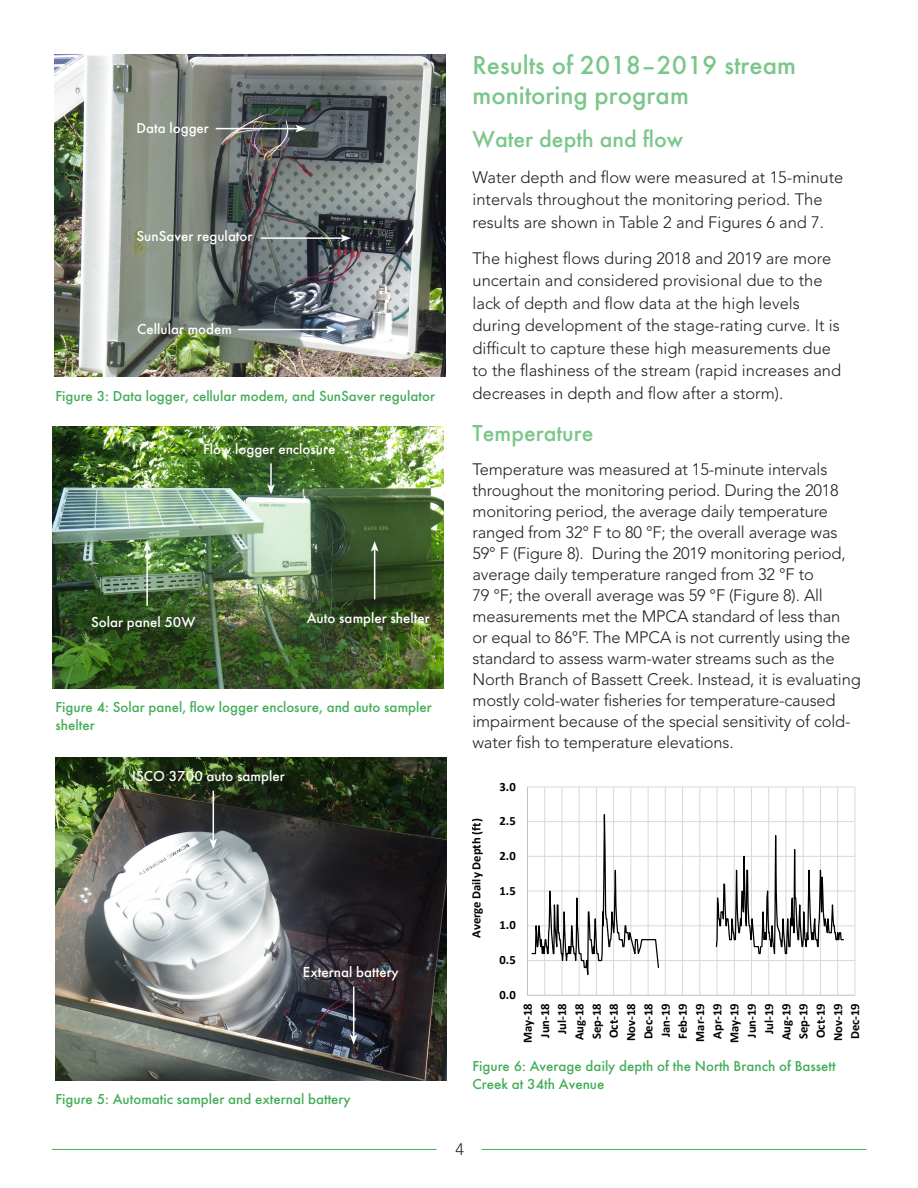
<style>
.page{position:relative;width:918px;height:1188px;background:#fff}
.page>*{position:absolute;margin:0;border:0;box-sizing:border-box;transform-origin:0 0}
.t1{font:500 27px/30px "Futura TOT";color:#7bc68a}
.t2{font:500 24px "Futura TOT";color:#7bc68a}
.t3{font:300 16.5px/21px "Avenir LT Std";letter-spacing:-.01em;color:#231f20}
.t4{font:500 15px/18px "Futura TOT";color:#43ad58}
.t5{font:500 15px "Futura TOT";color:#fff}
.t6{font:700 12.6px/17.2px "Calibri";color:#000;text-align:right}
</style>
<div class="page">
<hr style="left:52px;top:1149px;width:385px;height:1px;background:#43ad58">
<hr style="left:482px;top:1149px;width:384px;height:1px;background:#43ad58">
<svg style="left:527px;top:786px;width:329px;height:210px"></svg>
<img style="left:54px;top:54px;width:392px;height:323px">
<hr style="left:261px;top:237px;width:82px;height:2px;background:#fff">
<svg style="left:340px;top:234px;width:11px;height:8px"></svg>
<hr style="left:238px;top:329px;width:90px;height:1px;background:#fff">
<svg style="left:326px;top:326px;width:10px;height:7px"></svg>
<hr style="left:216px;top:128px;width:82px;height:1px;background:#fff">
<svg style="left:295px;top:125px;width:11px;height:7px"></svg>
<img style="left:52px;top:427px;width:392px;height:262px">
<hr style="left:146px;top:549px;width:2px;height:57px;background:#fff">
<svg style="left:143px;top:541px;width:8px;height:11px"></svg>
<hr style="left:270px;top:463px;width:2px;height:23px;background:#fff">
<svg style="left:267px;top:484px;width:8px;height:11px"></svg>
<hr style="left:374px;top:549px;width:1px;height:50px;background:#fff">
<svg style="left:371px;top:541px;width:7px;height:11px"></svg>
<img style="left:56px;top:757px;width:391px;height:323px">
<hr style="left:213px;top:791px;width:1px;height:50px;background:#fff">
<svg style="left:209px;top:838px;width:8px;height:11px"></svg>
<hr style="left:353px;top:986px;width:1px;height:51px;background:#fff">
<svg style="left:350px;top:1034px;width:8px;height:11px"></svg>
<p class="t5" style="left:137px;top:119px;width:74px">Data logger</p>
<p class="t5" style="left:137px;top:227px;width:117px">SunSaver regulator</p>
<p class="t5" style="left:137px;top:320px;width:96px">Cellular modem</p>
<p class="t4" style="left:56px;top:387px;width:381px">Figure 3: Data logger, cellular modem, and SunSaver regulator</p>
<p class="t5" style="left:203px;top:441px;width:134px">Flow logger enclosure</p>
<p class="t5" style="left:91px;top:613px;width:106px">Solar panel 50W</p>
<p class="t5" style="left:307px;top:609px;width:124px">Auto sampler shelter</p>
<p class="t4" style="left:56px;top:698px;width:378px">Figure 4: Solar panel, flow logger enclosure, and auto sampler shelter</p>
<p class="t5" style="left:132px;top:767px;width:154px">ISCO 3700 auto sampler</p>
<p class="t5" style="left:303px;top:963px;width:97px">External battery</p>
<p class="t4" style="left:56px;top:1090px;width:297px">Figure 5: Automatic sampler and external battery</p>
<p class="t1" style="left:472px;top:50px;width:325px">Results of 2018–2019 stream monitoring program</p>
<p class="t2" style="left:472px;top:124px;width:212px">Water depth and flow</p>
<p class="t3" style="left:472px;top:166px;width:372px;line-height:22.5px">Water depth and flow were measured at 15-minute intervals throughout the monitoring period. The results are shown in Table 2 and Figures 6 and 7.</p>
<p class="t3" style="left:472px;top:247px;width:370px;line-height:22.5px">The highest flows during 2018 and 2019 are more uncertain and considered provisional due to the lack of depth and flow data at the high levels during development of the stage-rating curve. It is difficult to capture these high measurements due to the flashiness of the stream (rapid increases and decreases in depth and flow after a storm).</p>
<p class="t2" style="left:472px;top:419px;width:123px">Temperature</p>
<p class="t3" style="left:472px;top:459px;width:390px">Temperature was measured at 15-minute intervals throughout the monitoring period. During the 2018 monitoring period, the average daily temperature ranged from 32° F to 80 °F; the overall average was 59° F (Figure 8). During the 2019 monitoring period, average daily temperature ranged from 32 °F to<br>79 °F; the overall average was 59 °F (Figure 8). All measurements met the MPCA standard of less than<br>or equal to 86°F. The MPCA is not currently using the standard to assess warm-water streams such as the North Branch of Bassett Creek. Instead, it is evaluating mostly cold-water fisheries for temperature-caused impairment because of the special sensitivity of cold&shy;water fish to temperature elevations.</p>
<p class="t6" style="left:467px;top:938px;width:121px;rotate:-90deg">Averge Daily Depth (ft)</p>
<p class="t6" style="left:500px;top:778px;width:18px">3.0</p>
<p class="t6" style="left:500px;top:812px;width:18px">2.5</p>
<p class="t6" style="left:500px;top:847px;width:18px">2.0</p>
<p class="t6" style="left:500px;top:882px;width:18px">1.5</p>
<p class="t6" style="left:500px;top:916px;width:18px">1.0</p>
<p class="t6" style="left:500px;top:951px;width:18px">0.5</p>
<p class="t6" style="left:500px;top:986px;width:18px">0.0</p>
<p class="t6" style="left:519px;top:1043px;width:41px;rotate:-90deg">May-18<br>Jun-18<br>Jul-18<br>Aug-18<br>Sep-18<br>Oct-18<br>Nov-18<br>Dec-18<br>Jan-19<br>Feb-19<br>Mar-19<br>Apr-19<br>May-19<br>Jun-19<br>Jul-19<br>Aug-19<br>Sep-19<br>Oct-19<br>Nov-19<br>Dec-19</p>
<p class="t4" style="left:472px;top:1057px;width:365px">Figure 6: Average daily depth of the North Branch of Bassett<br>Creek at 34th Avenue</p>
<p class="t3" style="left:456px;top:1139px;width:10px">4</p>
</div>
